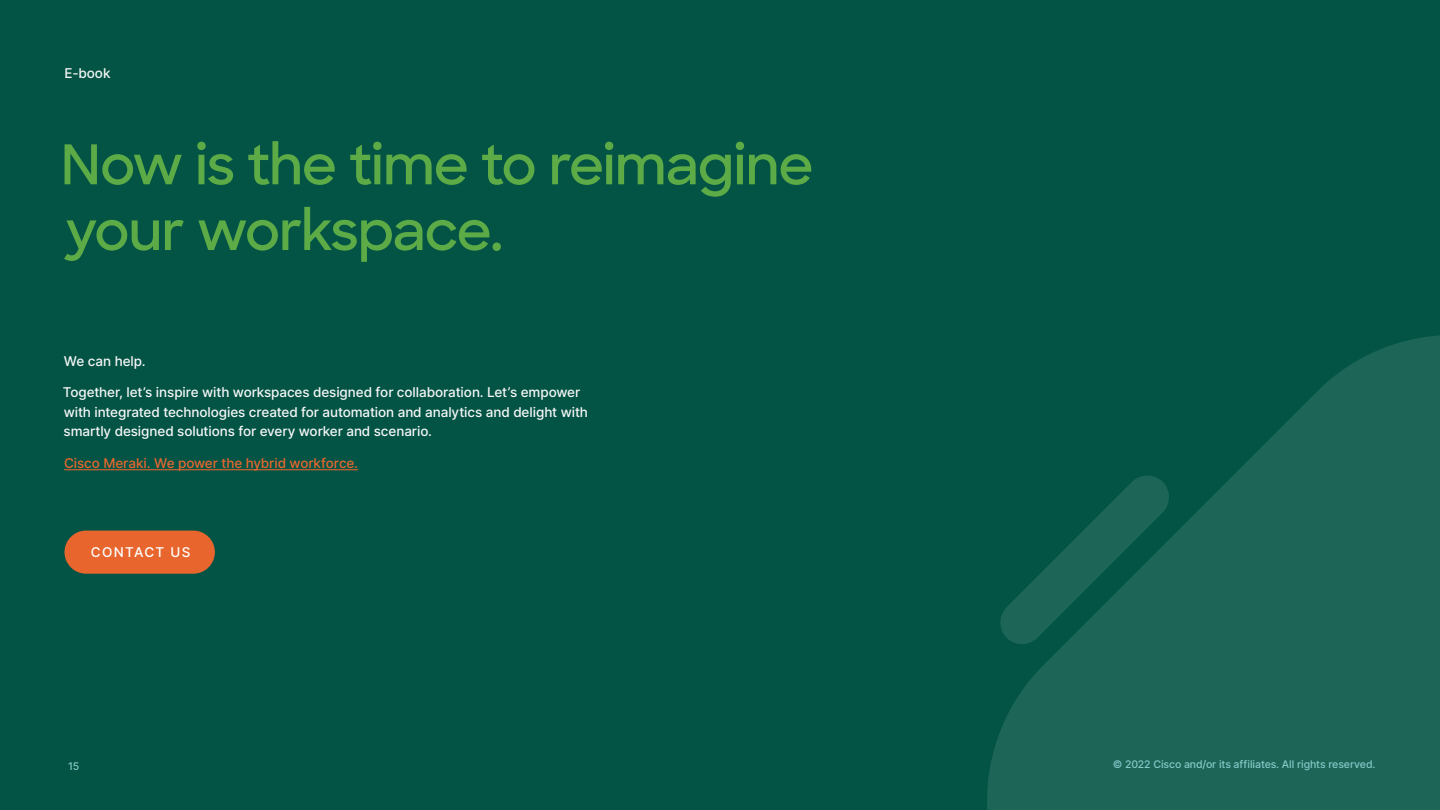
<style>
.page{position:relative;width:1440px;height:810px;background:#035445}
.page>*{position:absolute;margin:0;border:0;box-sizing:border-box;transform-origin:0 0}
.t1{font:600 54.75px/65.7px "Sharp Sans";letter-spacing:-.025em;color:#5cab47}
.t2{font:500 13.5px/19.5px "Inter";letter-spacing:-.005em;color:#f7f7f7}
.t3{font:500 13.5px "Inter";letter-spacing:-.005em;color:#e8662e}
.t4{font:500 13.5px "Inter";letter-spacing:.09em;color:#fff}
.t5{font:500 10.5px "Inter";letter-spacing:-.005em;color:#87c9c9}
</style>
<div class="page">
<svg style="left:987px;top:335px;width:453px;height:475px;fill:#1c6557"></svg>
<hr style="left:64px;top:469px;width:294px;height:1px;background:#e8662e">
<div style="left:64px;top:531px;width:151px;height:43px;background:#e8662e;border-radius:22px"></div>
<p class="t2" style="left:64px;top:63px;width:48px">E-book</p>
<h1 class="t1" style="left:61px;top:129px;width:755px">Now is the time to reimagine your workspace.</h1>
<p class="t2" style="left:64px;top:351px;width:83px">We can help.</p>
<p class="t2" style="left:63px;top:382px;width:527px">Together, let’s inspire with workspaces designed for collaboration. Let’s empower with integrated technologies created for automation and analytics and delight with smartly designed solutions for every worker and scenario.</p>
<p class="t3" style="left:64px;top:453px;width:296px">Cisco Meraki. We power the hybrid workforce.</p>
<p class="t4" style="left:91px;top:542px;width:101px">CONTACT US</p>
<p class="t5" style="left:68px;top:758px;width:13px">15</p>
<p class="t5" style="left:1113px;top:757px;width:264px">© 2022 Cisco and/or its affiliates. All rights reserved.</p>
</div>
